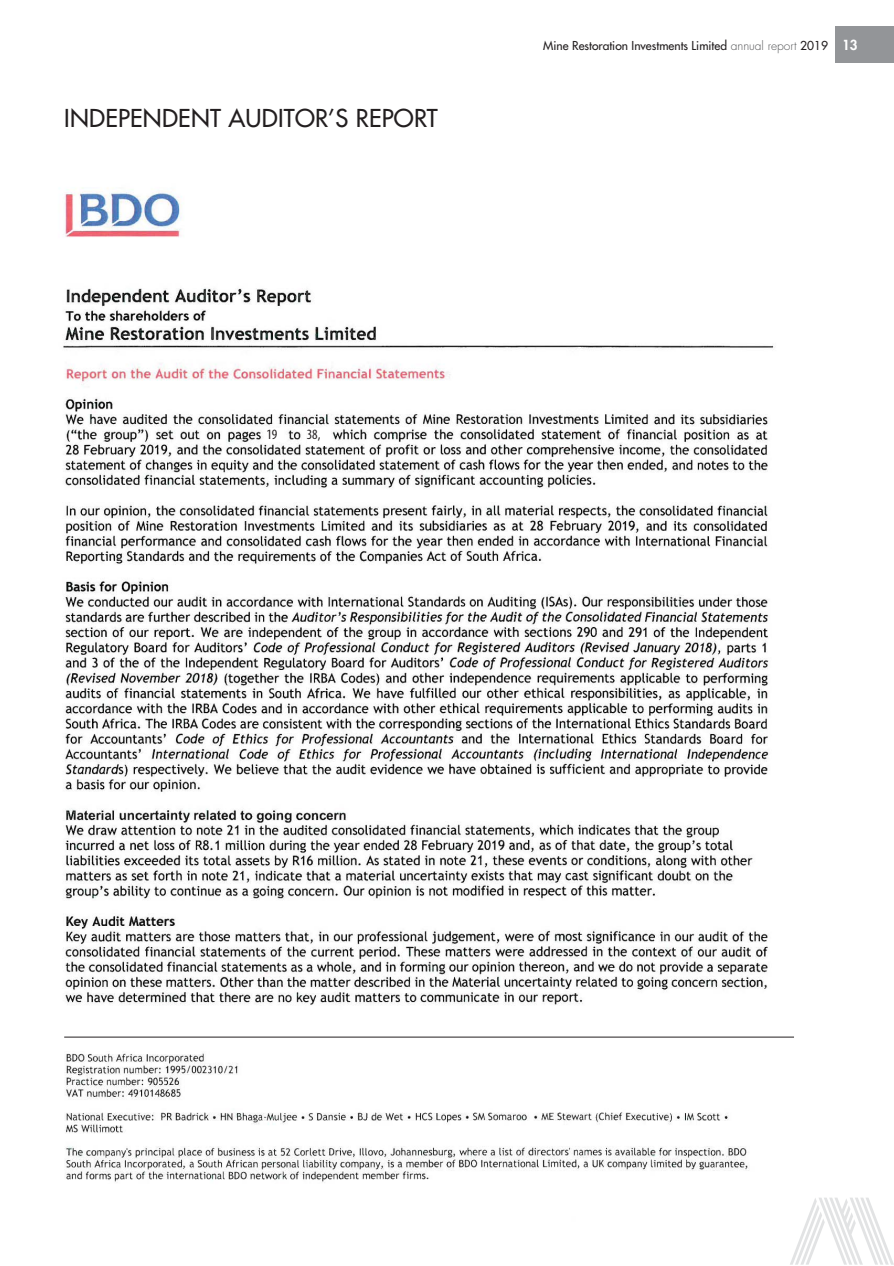
<style>
.page{position:relative;width:894px;height:1266px;background:#fff}
.page>*{position:absolute;margin:0;border:0;box-sizing:border-box;transform-origin:0 0}
.t1{font:500 24px "Futura Std";letter-spacing:.01em;color:#231f20}
.t2{font:condensed 14.25px "Myriad Pro";color:#231f20}
.t3{font:500 12px "Futura Std";color:#231f20}
.s1{font-weight:300;color:#58595b}
.s2{font-weight:800;font-size:13.5px;color:#fff}
</style>
<div class="page">
<svg style="left:790px;top:1197px;width:103px;height:67px"></svg>
<div style="left:835px;top:27px;width:58px;height:36px;background:#939598"></div>
<img style="left:63px;top:187px;width:718px;height:851px">
<img style="left:65px;top:1053px;width:684px;height:130px">
<hr style="left:64px;top:1036px;width:729px;height:1px;background:#231f20">
<div style="left:307px;top:428px;width:22px;height:17px;background:#fff"></div>
<div style="left:266px;top:428px;width:17px;height:14px;background:#fff"></div>
<h1 class="t1" style="left:64px;top:107px;width:375px">INDEPENDENT AUDITOR’S REPORT</h1>
<p class="t3" style="left:543px;top:40px;width:316px">Mine Restoration Investments Limited <span class="s1">annual report</span> 2019 <span class="s2">13</span></p>
<p class="t2" style="left:266px;top:429px;width:12px">19</p>
<p class="t2" style="left:307px;top:429px;width:15px">38,</p>
</div>
